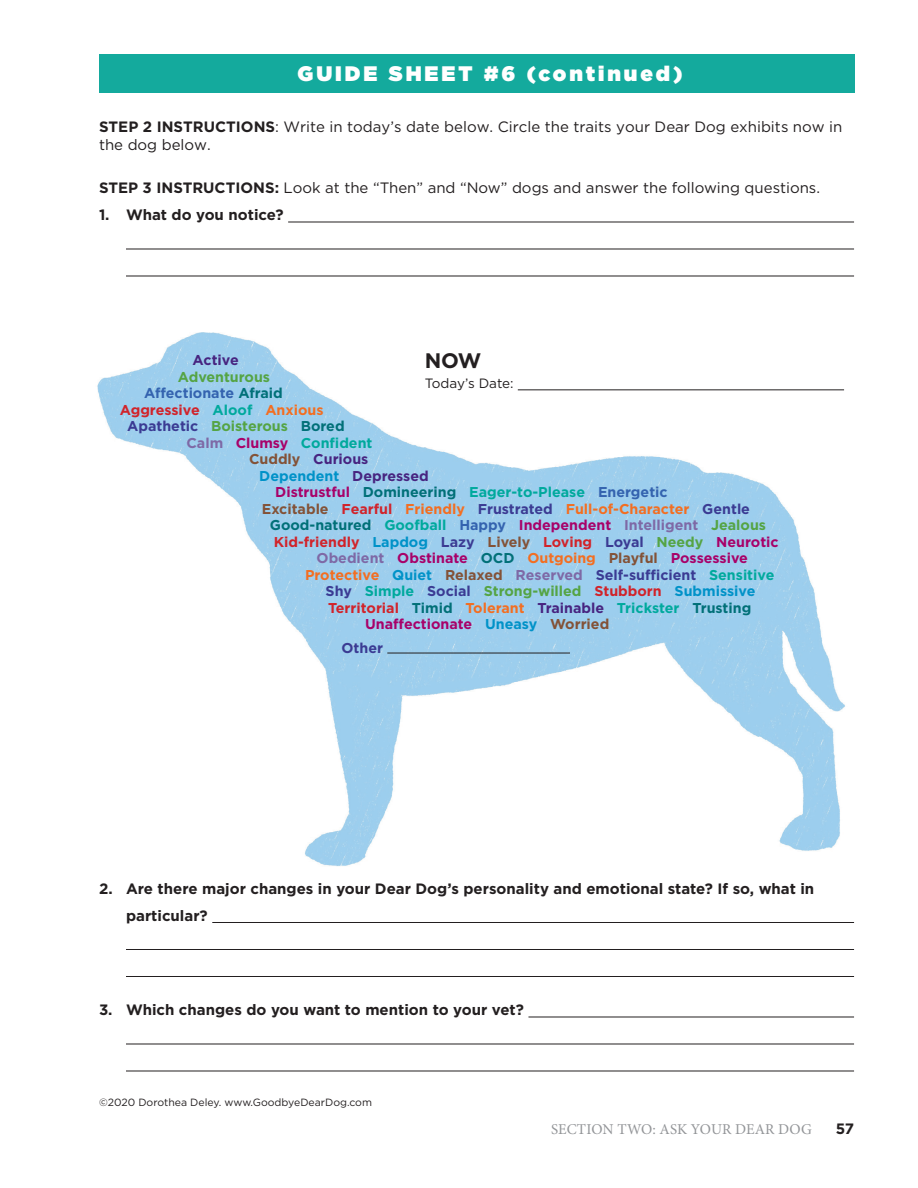
<style>
.page{position:relative;width:918px;height:1188px;background:#fff}
.page>*{position:absolute;margin:0;border:0;box-sizing:border-box;transform-origin:0 0}
.t1{font:900 21px "Gotham";letter-spacing:.14em;color:#fff}
.t2{font:700 21px "Gotham";color:#231f20}
.t3{font:15px/18px "Gotham";color:#231f20}
.t4{font:700 15px/27px "Gotham";color:#231f20}
.t5{font:15px "Minion Pro";letter-spacing:.01em;color:#939598}
.t6{font:700 14.25px "Gotham";color:#017078}
.t7{font:700 14.25px "Gotham";color:#55a444}
.t8{font:700 14.25px "Gotham";color:#d1232a}
.t9{font:700 14.25px "Gotham";color:#a80169}
.t10{font:700 14.25px "Gotham";color:#00a99d}
.t11{font:700 14.25px "Gotham";color:#3b3b93}
.t12{font:700 14.25px "Gotham";color:#f36e21}
.t13{font:700 14.25px "Gotham";color:#472480}
.t14{font:700 14.25px "Gotham";color:#3463af}
.t15{font:700 14.25px "Gotham";color:#0092c8}
.t16{font:13.5px "Gotham";letter-spacing:-.005em;color:#231f20}
.t17{font:10.5px "Gotham";color:#231f20}
.s1{font-weight:700}
.s2{color:#017078}
.s3{color:#00a99d}
.s4{color:#f36e21}
.s5{color:#3b3b93}
.s6{color:#7e69a6}
.s7{color:#a80169}
.s8{color:#835237}
.s9{color:#472480}
.s10{color:#3463af}
.s11{color:#d1232a}
.s12{color:#55a444}
.s13{color:#0092c8}
</style>
<div class="page">
<img style="left:97px;top:332px;width:748px;height:534px">
<div style="left:99px;top:54px;width:755px;height:38px;background:#14aa9d"></div>
<hr style="left:212px;top:922px;width:642px;height:1px;background:#231f20">
<hr style="left:126px;top:949px;width:728px;height:1px;background:#231f20">
<hr style="left:126px;top:976px;width:728px;height:1px;background:#231f20">
<hr style="left:528px;top:1017px;width:326px;height:1px;background:#231f20">
<hr style="left:126px;top:1044px;width:728px;height:1px;background:#231f20">
<hr style="left:126px;top:1071px;width:728px;height:1px;background:#231f20">
<hr style="left:518px;top:390px;width:326px;height:1px;background:#231f20">
<hr style="left:288px;top:222px;width:566px;height:1px;background:#231f20">
<hr style="left:126px;top:249px;width:728px;height:1px;background:#231f20">
<hr style="left:126px;top:276px;width:728px;height:1px;background:#231f20">
<hr style="left:387px;top:653px;width:183px;height:1px;background:#231f20">
<h1 class="t1" style="left:298px;top:59px;width:386px">GUIDE SHEET #6 (continued)</h1>
<p class="t3" style="left:99px;top:117px;width:745px"><span class="s1">STEP 2 INSTRUCTIONS</span>: Write in today’s date below. Circle the traits your Dear Dog exhibits now in the dog below.</p>
<p class="t3" style="left:99px;top:179px;width:723px"><span class="s1">STEP 3 INSTRUCTIONS:</span> Look at the “Then” and “Now” dogs and answer the following questions.</p>
<p class="t4" style="left:99px;top:202px;width:186px">1. What do you notice?</p>
<h1 class="t2" style="left:425px;top:346px;width:58px">NOW</h1>
<p class="t16" style="left:425px;top:375px;width:90px">Today’s Date:</p>
<p class="t13" style="left:193px;top:351px;width:48px">Active</p>
<p class="t7" style="left:178px;top:367px;width:94px">Adventurous</p>
<p class="t14" style="left:144px;top:384px;width:140px">Affectionate <span class="s2">Afraid</span></p>
<p class="t8" style="left:120px;top:400px;width:205px">Aggressive <span class="s3">Aloof</span> <span class="s4">Anxious</span></p>
<p class="t7" style="left:127px;top:417px;width:219px"><span class="s5">Apathetic</span> Boisterous <span class="s2">Bored</span></p>
<p class="t10" style="left:186px;top:433px;width:188px"><span class="s6">Calm</span> <span class="s7">Clumsy</span> Confident</p>
<p class="t13" style="left:249px;top:450px;width:121px"><span class="s8">Cuddly</span> Curious</p>
<p class="t15" style="left:259px;top:466px;width:171px">Dependent <span class="s9">Depressed</span></p>
<p class="t10" style="left:275px;top:483px;width:394px"><span class="s7">Distrustful</span> <span class="s2">Domineering</span> Eager-to-Please <span class="s10">Energetic</span></p>
<p class="t12" style="left:262px;top:499px;width:490px"><span class="s8">Excitable</span> <span class="s11">Fearful</span> Friendly <span class="s5">Frustrated</span> Full-of-Character <span class="s5">Gentle</span></p>
<p class="t6" style="left:270px;top:516px;width:498px">Good-natured <span class="s3">Goofball</span> <span class="s10">Happy</span> <span class="s7">Independent</span> <span class="s6">Intelligent</span> <span class="s12">Jealous</span></p>
<p class="t8" style="left:274px;top:532px;width:506px">Kid-friendly <span class="s13">Lapdog</span> <span class="s5">Lazy</span> <span class="s8">Lively</span> Loving <span class="s5">Loyal</span> <span class="s12">Needy</span> <span class="s7">Neurotic</span></p>
<p class="t9" style="left:317px;top:549px;width:433px"><span class="s6">Obedient</span> Obstinate <span class="s2">OCD</span> <span class="s4">Outgoing</span> <span class="s8">Playful</span> Possessive</p>
<p class="t11" style="left:305px;top:565px;width:471px"><span class="s4">Protective</span> <span class="s13">Quiet</span> <span class="s8">Relaxed</span> <span class="s6">Reserved</span> Self-sufficient <span class="s3">Sensitive</span></p>
<p class="t7" style="left:326px;top:582px;width:431px"><span class="s5">Shy</span> <span class="s3">Simple</span> <span class="s5">Social</span> Strong-willed <span class="s11">Stubborn</span> <span class="s13">Submissive</span></p>
<p class="t6" style="left:328px;top:598px;width:425px"><span class="s11">Territorial</span> Timid <span class="s4">Tolerant</span> <span class="s9">Trainable</span> <span class="s3">Trickster</span> Trusting</p>
<p class="t9" style="left:365px;top:615px;width:246px">Unaffectionate <span class="s13">Uneasy</span> <span class="s8">Worried</span></p>
<p class="t11" style="left:341px;top:639px;width:43px">Other</p>
<p class="t4" style="left:126px;top:875px;width:690px;text-indent:-27px">2. Are there major changes in your Dear Dog’s personality and emotional state? If so, what in particular?</p>
<p class="t4" style="left:99px;top:997px;width:426px">3. Which changes do you want to mention to your vet?</p>
<p class="t17" style="left:99px;top:1096px;width:275px">©2020 Dorothea Deley. www.GoodbyeDearDog.com</p>
<p class="t5" style="left:551px;top:1119px;width:262px">SECTION TWO: ASK YOUR DEAR DOG</p>
<p class="t4" style="left:836px;top:1115px;width:20px">57</p>
</div>
